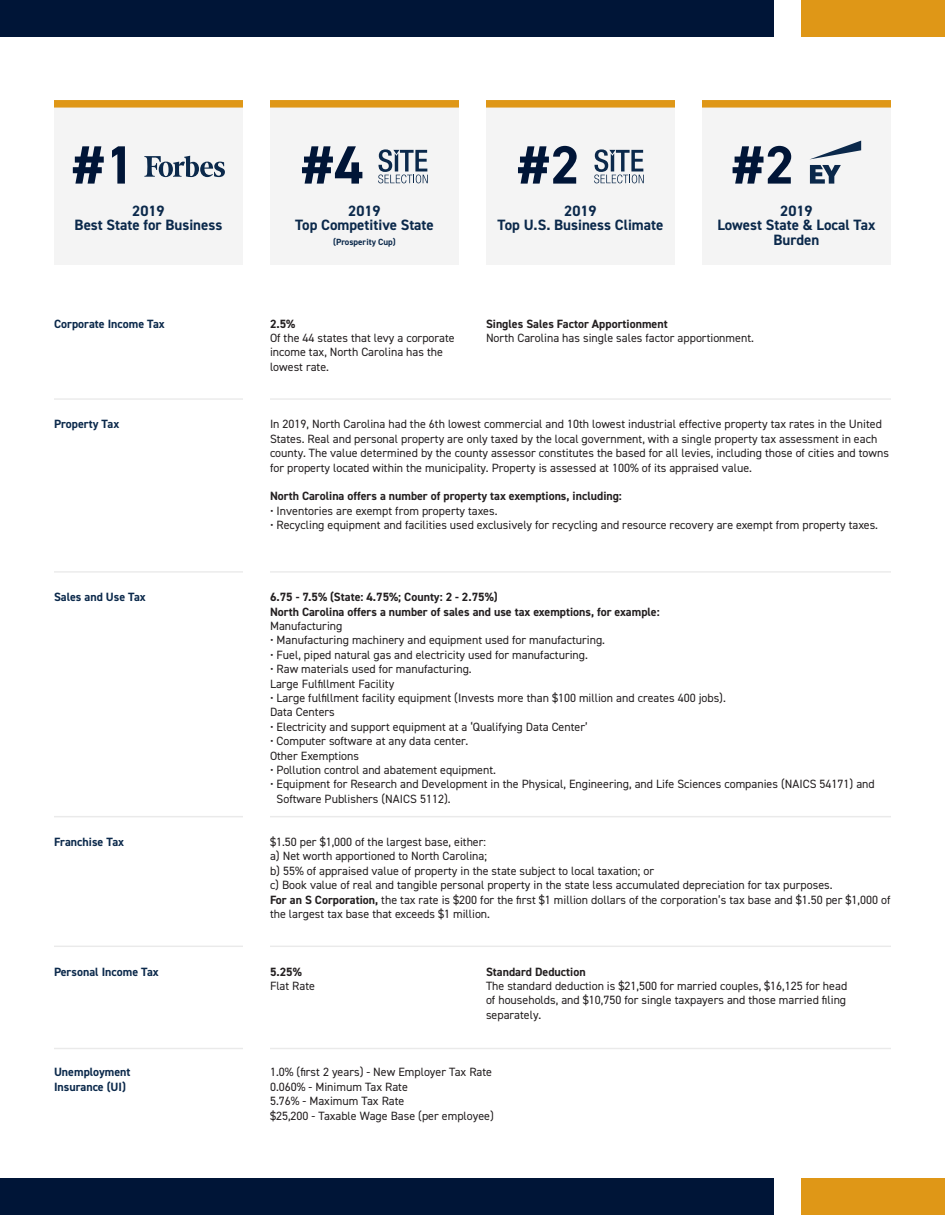
<style>
.page{position:relative;width:945px;height:1215px;background:#fff}
.page>*{position:absolute;margin:0;border:0;box-sizing:border-box;transform-origin:0 0}
.Accolade_Big{font:700 54px "DIN2014";color:#001537}
.Accolades{font:700 15px/14.4px "DIN2014";color:#0b294b;text-align:center}
.Body_Copy{font:12px/14.4px "DIN2014";color:#231f20}
.Body_Copy-2{font:700 12px "DIN2014";color:#231f20}
.Small_Headers{font:700 12px "DIN2014";color:#0b294b}
.Accolades-2{font:700 9px "DIN2014";color:#0b294b}
.s1{font-weight:700}
</style>
<div class="page">
<div style="left:1px;top:0;width:773px;height:36px;background:#001537"></div>
<div style="left:802px;top:0;width:143px;height:36px;background:#df9717"></div>
<hr style="left:54px;top:398px;width:189px;height:2px;background:#313131">
<hr style="left:270px;top:398px;width:621px;height:2px;background:#313131">
<hr style="left:54px;top:571px;width:189px;height:2px;background:#313131">
<hr style="left:270px;top:571px;width:621px;height:2px;background:#313131">
<hr style="left:54px;top:816px;width:189px;height:1px;background:#313131">
<hr style="left:270px;top:816px;width:621px;height:1px;background:#313131">
<hr style="left:54px;top:946px;width:189px;height:1px;background:#313131">
<hr style="left:270px;top:946px;width:621px;height:1px;background:#313131">
<hr style="left:54px;top:1048px;width:189px;height:1px;background:#313131">
<hr style="left:270px;top:1048px;width:621px;height:1px;background:#313131">
<div style="left:270px;top:101px;width:189px;height:164px;background:#f4f4f4"></div>
<div style="left:486px;top:101px;width:189px;height:164px;background:#f4f4f4"></div>
<div style="left:702px;top:101px;width:189px;height:164px;background:#f4f4f4"></div>
<div style="left:54px;top:101px;width:189px;height:164px;background:#f4f4f4"></div>
<div style="left:54px;top:100px;width:189px;height:8px;background:#df9717"></div>
<div style="left:270px;top:100px;width:189px;height:8px;background:#df9717"></div>
<div style="left:486px;top:100px;width:189px;height:8px;background:#df9717"></div>
<div style="left:702px;top:100px;width:189px;height:8px;background:#df9717"></div>
<svg style="left:378px;top:149px;width:50px;height:34px"></svg>
<svg style="left:594px;top:149px;width:50px;height:34px"></svg>
<svg style="left:144px;top:156px;width:81px;height:21px"></svg>
<svg style="left:811px;top:141px;width:50px;height:18px"></svg>
<svg style="left:810px;top:165px;width:31px;height:19px"></svg>
<div style="left:0;top:1179px;width:773px;height:36px;background:#001537"></div>
<div style="left:802px;top:1179px;width:143px;height:36px;background:#df9717"></div>
<p class="Accolade_Big" style="left:72px;top:129px;width:64px">#1</p>
<p class="Accolade_Big" style="left:301px;top:129px;width:64px">#4</p>
<p class="Accolade_Big" style="left:517px;top:129px;width:64px">#2</p>
<p class="Accolade_Big" style="left:732px;top:129px;width:64px">#2</p>
<p class="Accolades" style="left:132px;top:203px;width:34px">2019</p>
<p class="Accolades" style="left:75px;top:218px;width:149px">Best State for Business</p>
<p class="Accolades" style="left:348px;top:203px;width:34px">2019</p>
<p class="Accolades" style="left:295px;top:218px;width:140px">Top Competitive State</p>
<p class="Accolades-2" style="left:333px;top:236px;width:64px">(Prosperity Cup)</p>
<p class="Small_Headers" style="left:54px;top:315px;width:112px">Corporate Income Tax</p>
<p class="Body_Copy-2" style="left:270px;top:315px;width:27px">2.5%</p>
<p class="Body_Copy" style="left:270px;top:330px;width:186px">Of the 44 states that levy a corporate income tax, North Carolina has the lowest rate.</p>
<p class="Accolades" style="left:564px;top:203px;width:34px">2019</p>
<p class="Accolades" style="left:498px;top:218px;width:167px">Top U.S. Business Climate</p>
<p class="Accolades" style="left:780px;top:203px;width:34px">2019</p>
<p class="Accolades" style="left:717px;top:218px;width:160px">Lowest State &amp; Local Tax<br>Burden</p>
<p class="Body_Copy-2" style="left:486px;top:315px;width:183px">Singles Sales Factor Apportionment</p>
<p class="Body_Copy" style="left:486px;top:330px;width:270px">North Carolina has single sales factor apportionment.</p>
<p class="Small_Headers" style="left:54px;top:416px;width:67px">Property Tax</p>
<p class="Body_Copy" style="left:270px;top:417px;width:614px">In 2019, North Carolina had the 6th lowest commercial and 10th lowest industrial effective property tax rates in the United</p>
<p class="Body_Copy" style="left:270px;top:431px;width:609px">States. Real and personal property are only taxed by the local government, with a single property tax assessment in each</p>
<p class="Body_Copy" style="left:270px;top:446px;width:621px">county. The value determined by the county assessor constitutes the based for all levies, including those of cities and towns</p>
<p class="Body_Copy" style="left:270px;top:460px;width:484px">for property located within the municipality. Property is assessed at 100% of its appraised value.</p>
<p class="Body_Copy-2" style="left:270px;top:488px;width:353px">North Carolina offers a number of property tax exemptions, including:</p>
<p class="Body_Copy" style="left:270px;top:503px;width:229px">• Inventories are exempt from property taxes.</p>
<p class="Body_Copy" style="left:270px;top:518px;width:610px">• Recycling equipment and facilities used exclusively for recycling and resource recovery are exempt from property taxes.</p>
<p class="Small_Headers" style="left:54px;top:589px;width:93px">Sales and Use Tax</p>
<p class="Body_Copy-2" style="left:270px;top:589px;width:229px">6.75 - 7.5% (State: 4.75%; County: 2 - 2.75%)</p>
<p class="Body_Copy-2" style="left:270px;top:603px;width:391px">North Carolina offers a number of sales and use tax exemptions, for example:</p>
<p class="Body_Copy" style="left:270px;top:618px;width:74px">Manufacturing</p>
<p class="Body_Copy" style="left:270px;top:633px;width:337px">• Manufacturing machinery and equipment used for manufacturing.</p>
<p class="Body_Copy" style="left:270px;top:647px;width:320px">• Fuel, piped natural gas and electricity used for manufacturing.</p>
<p class="Body_Copy" style="left:270px;top:662px;width:203px">• Raw materials used for manufacturing.</p>
<p class="Body_Copy" style="left:270px;top:676px;width:126px">Large Fulfillment Facility</p>
<p class="Body_Copy" style="left:270px;top:690px;width:457px">• Large fulfillment facility equipment (Invests more than $100 million and creates 400 jobs).</p>
<p class="Body_Copy" style="left:270px;top:705px;width:66px">Data Centers</p>
<p class="Body_Copy" style="left:270px;top:719px;width:319px">• Electricity and support equipment at a ‘Qualifying Data Center’</p>
<p class="Body_Copy" style="left:270px;top:734px;width:200px">• Computer software at any data center.</p>
<p class="Body_Copy" style="left:270px;top:748px;width:91px">Other Exemptions</p>
<p class="Body_Copy" style="left:270px;top:762px;width:228px">• Pollution control and abatement equipment.</p>
<p class="Body_Copy" style="left:277px;top:777px;width:600px;text-indent:-7px">• Equipment for Research and Development in the Physical, Engineering, and Life Sciences companies (NAICS 54171) and<br>Software Publishers (NAICS 5112).</p>
<p class="Small_Headers" style="left:54px;top:834px;width:72px">Franchise Tax</p>
<p class="Body_Copy" style="left:270px;top:834px;width:218px">$1.50 per $1,000 of the largest base, either:</p>
<p class="Body_Copy" style="left:270px;top:849px;width:219px">a) Net worth apportioned to North Carolina;</p>
<p class="Body_Copy" style="left:270px;top:863px;width:386px">b) 55% of appraised value of property in the state subject to local taxation; or</p>
<p class="Body_Copy" style="left:270px;top:878px;width:564px">c) Book value of real and tangible personal property in the state less accumulated depreciation for tax purposes.</p>
<p class="Body_Copy" style="left:270px;top:892px;width:622px"><span class="s1">For an S Corporation,</span> the tax rate is $200 for the first $1 million dollars of the corporation’s tax base and $1.50 per $1,000 of the largest tax base that exceeds $1 million.</p>
<p class="Small_Headers" style="left:54px;top:963px;width:106px">Personal Income Tax</p>
<p class="Body_Copy-2" style="left:270px;top:963px;width:33px">5.25%</p>
<p class="Body_Copy" style="left:270px;top:978px;width:47px">Flat Rate</p>
<p class="Body_Copy-2" style="left:486px;top:963px;width:101px">Standard Deduction</p>
<p class="Body_Copy" style="left:486px;top:978px;width:363px;text-align:justify">The standard deduction is $21,500 for married couples, $16,125 for head of households, and $10,750 for single taxpayers and those married filing separately.</p>
<p class="Small_Headers" style="left:54px;top:1064px;width:78px">Unemployment</p>
<p class="Small_Headers" style="left:54px;top:1079px;width:73px">Insurance (UI)</p>
<p class="Body_Copy" style="left:270px;top:1065px;width:224px">1.0% (first 2 years) - New Employer Tax Rate</p>
<p class="Body_Copy" style="left:270px;top:1079px;width:139px">0.060% - Minimum Tax Rate</p>
<p class="Body_Copy" style="left:270px;top:1094px;width:136px">5.76% - Maximum Tax Rate</p>
<p class="Body_Copy" style="left:270px;top:1108px;width:225px">$25,200 - Taxable Wage Base (per employee)</p>
</div>
